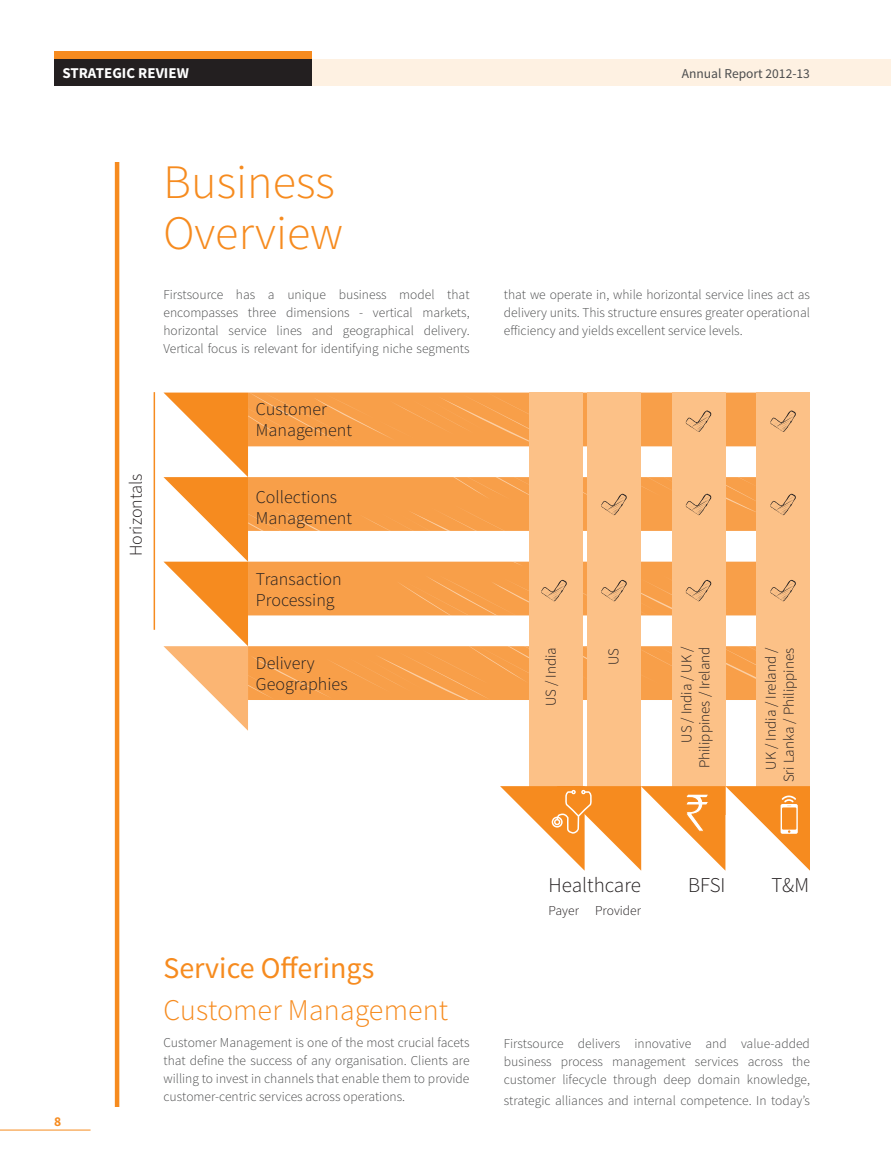
<style>
.page{position:relative;width:891px;height:1161px;background:#fff}
.page>*{position:absolute;margin:0;border:0;box-sizing:border-box;transform-origin:0 0}
.Main_Head{font:300 48px "Source Sans Pro";color:#f68b1f}
.Body_Text{font:300 30px "Source Sans Pro";color:#f68b1f}
.Body_Text-2{font:30px "Source Sans Pro";color:#f68b1f}
.Main_Head-2{font:300 21px "Source Sans Pro";color:#231f20}
.Main_Head-3{font:300 18px/21px "Source Sans Pro";color:#231f20}
.Main_Head-4{font:300 15px/18px "Source Sans Pro";color:#231f20;text-align:right}
.t1{font:700 15px "Source Sans Pro";color:#fff}
.Body_Text-3{font:300 13.5px/18px "Source Sans Pro";color:#4b4c4d;text-align:justify}
.t2{font:13.5px "Source Sans Pro";color:#4b4c4d}
.Main_Head-5{font:300 13.5px "Source Sans Pro";color:#231f20}
.t3{font:700 13.5px "Source Sans Pro";color:#f68b1f}
</style>
<div class="page">
<hr style="left:0;top:1130px;width:91px;height:1px;background:#f68b1f">
<div style="left:312px;top:60px;width:579px;height:26px;background:#fef1e2"></div>
<hr style="left:115px;top:162px;width:4px;height:945px;background:#f68b1f">
<div style="left:587px;top:392px;width:54px;height:423px;background:#fcc187"></div>
<div style="left:529px;top:392px;width:54px;height:423px;background:#fcc187"></div>
<div style="left:672px;top:392px;width:53px;height:423px;background:#fcc187"></div>
<div style="left:756px;top:392px;width:54px;height:423px;background:#fcc187"></div>
<svg style="left:500px;top:786px;width:310px;height:85px"></svg>
<div style="left:54px;top:51px;width:258px;height:10px;background:#f68b1f"></div>
<div style="left:54px;top:60px;width:258px;height:26px;background:#231f20"></div>
<svg style="left:163px;top:393px;width:633px;height:338px"></svg>
<hr style="left:154px;top:392px;width:1px;height:238px;background:#f68b1f">
<p class="t1" style="left:63px;top:63px;width:128px">STRATEGIC REVIEW</p>
<p class="t2" style="left:682px;top:65px;width:130px">Annual Report 2012-13</p>
<p class="t3" style="left:54px;top:1112px;width:9px">8</p>
<p class="Main_Head-3" style="left:126px;top:556px;width:84px;rotate:-90deg">Horizontals</p>
<p class="Main_Head" style="left:163px;top:153px;width:173px">Business</p>
<p class="Main_Head" style="left:163px;top:204px;width:181px">Overview</p>
<p class="Body_Text-3" style="left:163px;top:286px;width:308px">Firstsource has a unique business model that encompasses three dimensions - vertical markets, horizontal service lines and geographical delivery.<br>Vertical focus is relevant for identifying niche segments</p>
<p class="Main_Head-3" style="left:256px;top:399px;width:73px">Customer</p>
<p class="Main_Head-3" style="left:256px;top:420px;width:98px">Management</p>
<p class="Main_Head-3" style="left:256px;top:487px;width:98px">Collections<br>Management</p>
<p class="Main_Head-3" style="left:256px;top:569px;width:87px">Transaction</p>
<p class="Main_Head-3" style="left:256px;top:590px;width:80px">Processing</p>
<p class="Main_Head-3" style="left:256px;top:652px;width:60px">Delivery</p>
<p class="Main_Head-3" style="left:256px;top:673px;width:93px">Geographies</p>
<p class="Body_Text-3" style="left:504px;top:286px;width:308px">that we operate in, while horizontal service lines act as delivery units. This structure ensures greater operational efficiency and yields excellent service levels.</p>
<p class="Main_Head-4" style="left:542px;top:706px;width:60px;rotate:-90deg">US / India</p>
<p class="Main_Head-4" style="left:605px;top:665px;width:18px;rotate:-90deg">US</p>
<p class="Main_Head-4" style="left:677px;top:768px;width:123px;rotate:-90deg">US / India / UK /<br>Philippines / Ireland</p>
<p class="Main_Head-4" style="left:762px;top:782px;width:136px;rotate:-90deg">UK / India / Ireland /<br>Sri Lanka / Philippines</p>
<p class="Body_Text-2" style="left:163px;top:949px;width:212px">Service Offerings</p>
<p class="Body_Text" style="left:163px;top:992px;width:286px">Customer Management</p>
<p class="Body_Text-3" style="left:163px;top:1033px;width:308px">Customer Management is one of the most crucial facets that define the success of any organisation. Clients are willing to invest in channels that enable them to provide customer-centric services across operations.</p>
<p class="Main_Head-2" style="left:548px;top:873px;width:94px">Healthcare</p>
<p class="Main_Head-2" style="left:688px;top:873px;width:39px">BFSI</p>
<p class="Main_Head-2" style="left:771px;top:873px;width:39px">T&amp;M</p>
<p class="Main_Head-5" style="left:548px;top:903px;width:32px">Payer</p>
<p class="Main_Head-5" style="left:595px;top:903px;width:47px">Provider</p>
<p class="Body_Text-3" style="left:504px;top:1035px;width:308px">Firstsource delivers innovative and value-added business process management services across the customer lifecycle through deep domain knowledge,</p>
<p class="Body_Text-3" style="left:504px;top:1092px;width:308px">strategic alliances and internal competence. In today’s</p>
</div>
